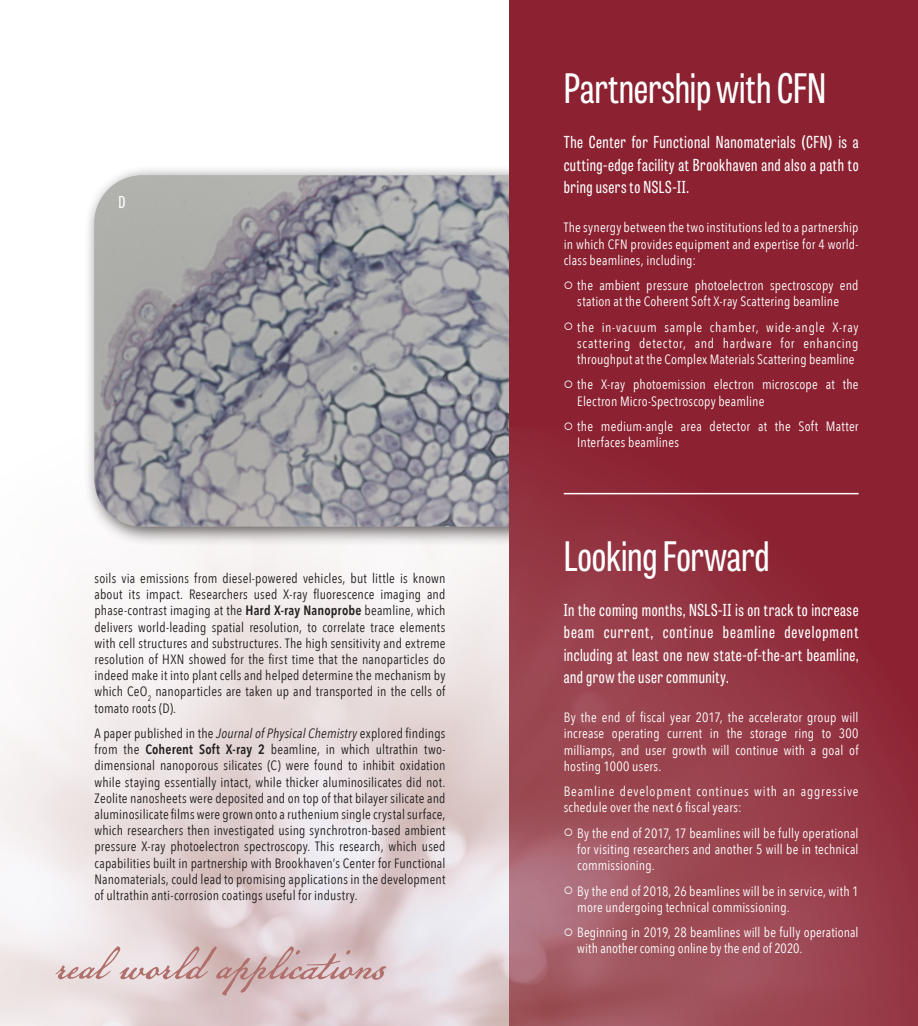
<style>
.page{position:relative;width:918px;height:1026px;background:#fff}
.page>*{position:absolute;margin:0;border:0;box-sizing:border-box;transform-origin:0 0}
.t1{font:54px "American Scribe";color:#b06f6a}
.t2{font:40.5px "Tablet Gothic Compressed";letter-spacing:-.005em;color:#fff}
.Call_Out_Reversed_te{font:16.5px/22.5px "Tablet Gothic Compressed";letter-spacing:.035em;color:#fff;text-align:justify}
.Body_Text{font:13.5px/16.2px "Avenir Next Condensed";letter-spacing:.015em;color:#231f20;text-align:justify}
.Body_Text-2{font:13.5px/16.2px "Avenir Next Condensed";letter-spacing:.015em;color:#fff}
.Body_Text-3{font:13.5px/16.2px "Avenir Next Condensed";letter-spacing:.055em;color:#fff}
.s1{font-weight:600}
.s2{font-style:italic}
</style>
<div class="page">
<div style="left:84px;top:165px;width:475px;height:382px;background:#231f20;opacity:.8"></div>
<img style="left:94px;top:176px;width:416px;height:252px">
<div style="left:510px;top:0;width:408px;height:1026px;background:#8b2131"></div>
<img style="left:0;top:428px;width:918px;height:598px">
<hr style="left:564px;top:493px;width:295px;height:1px;background:#fff">
<svg style="left:565px;top:428px;width:7px;height:2px"></svg>
<svg style="left:565px;top:829px;width:7px;height:7px"></svg>
<svg style="left:565px;top:886px;width:7px;height:8px"></svg>
<svg style="left:565px;top:928px;width:7px;height:8px"></svg>
<p class="Call_Out_Reversed_te" style="left:119px;top:190px;width:9px">D</p>
<p class="Body_Text" style="left:94px;top:570px;width:353px">soils via emissions from diesel-powered vehicles, but little is known about its impact. Researchers used X-ray fluorescence imaging and phase-contrast imaging at the <span class="s1">Hard X-ray Nanoprobe</span> beamline, which delivers world-leading spatial resolution, to correlate trace elements with cell structures and substructures. The high sensitivity and extreme resolution of HXN showed for the first time that the nanoparticles do indeed make it into plant cells and helped determine the mechanism by which CeO<sub>2</sub> nanoparticles are taken up and transported in the cells of tomato roots (D).</p>
<p class="Body_Text" style="left:94px;top:725px;width:353px">A paper published in the <span class="s2">Journal of Physical Chemistry</span> explored findings from the <span class="s1">Coherent Soft X-ray 2</span> beamline, in which ultrathin two&shy;dimensional nanoporous silicates (C) were found to inhibit oxidation while staying essentially intact, while thicker aluminosilicates did not.<br>Zeolite nanosheets were deposited and on top of that bilayer silicate and aluminosilicate films were grown onto a ruthenium single crystal surface, which researchers then investigated using synchrotron-based ambient pressure X-ray photoelectron spectroscopy. This research, which used capabilities built in partnership with Brookhaven’s Center for Functional Nanomaterials, could lead to promising applications in the development of ultrathin anti-corrosion coatings useful for industry.</p>
<p class="t1" style="left:55px;top:927px;width:332px">real world applications</p>
<p class="t2" style="left:564px;top:61px;width:264px">Partnership with CFN</p>
<p class="Call_Out_Reversed_te" style="left:564px;top:131px;width:296px">The Center for Functional Nanomaterials (CFN) is a cutting-edge facility at Brookhaven and also a path to bring users to NSLS-II.</p>
<p class="Body_Text-2" style="left:564px;top:219px;width:296px;text-align:justify">The synergy between the two institutions led to a partnership in which CFN provides equipment and expertise for 4 world&shy;class beamlines, including:</p>
<p class="Body_Text-2" style="left:577px;top:277px;width:283px">the ambient pressure photoelectron spectroscopy end station at the Coherent Soft X-ray Scattering beamline</p>
<p class="Body_Text-2" style="left:577px;top:318px;width:283px;text-align:justify">the in-vacuum sample chamber, wide-angle X-ray scattering detector, and hardware for enhancing throughput at the Complex Materials Scattering beamline</p>
<p class="Body_Text-2" style="left:577px;top:376px;width:283px">the X-ray photoemission electron microscope at the<br>Electron Micro-Spectroscopy beamline</p>
<p class="Body_Text-2" style="left:577px;top:418px;width:283px">the medium-angle area detector at the Soft Matter<br>Interfaces beamlines</p>
<p class="t2" style="left:564px;top:529px;width:207px">Looking Forward</p>
<p class="Call_Out_Reversed_te" style="left:564px;top:598px;width:296px">In the coming months, NSLS-II is on track to increase beam current, continue beamline development including at least one new state-of-the-art beamline, and grow the user community.</p>
<p class="Body_Text-2" style="left:564px;top:709px;width:296px;text-align:justify">By the end of fiscal year 2017, the accelerator group will increase operating current in the storage ring to 300 milliamps, and user growth will continue with a goal of hosting 1000 users.</p>
<p class="Body_Text-3" style="left:564px;top:783px;width:296px">Beamline development continues with an aggressive schedule over the next 6 fiscal years:</p>
<p class="Body_Text-2" style="left:577px;top:824px;width:283px;text-align:justify">By the end of 2017, 17 beamlines will be fully operational for visiting researchers and another 5 will be in technical commissioning.</p>
<p class="Body_Text-2" style="left:577px;top:882px;width:283px">By the end of 2018, 26 beamlines will be in service, with 1 more undergoing technical commissioning.</p>
<p class="Body_Text-2" style="left:577px;top:924px;width:283px">Beginning in 2019, 28 beamlines will be fully operational with another coming online by the end of 2020.</p>
</div>
